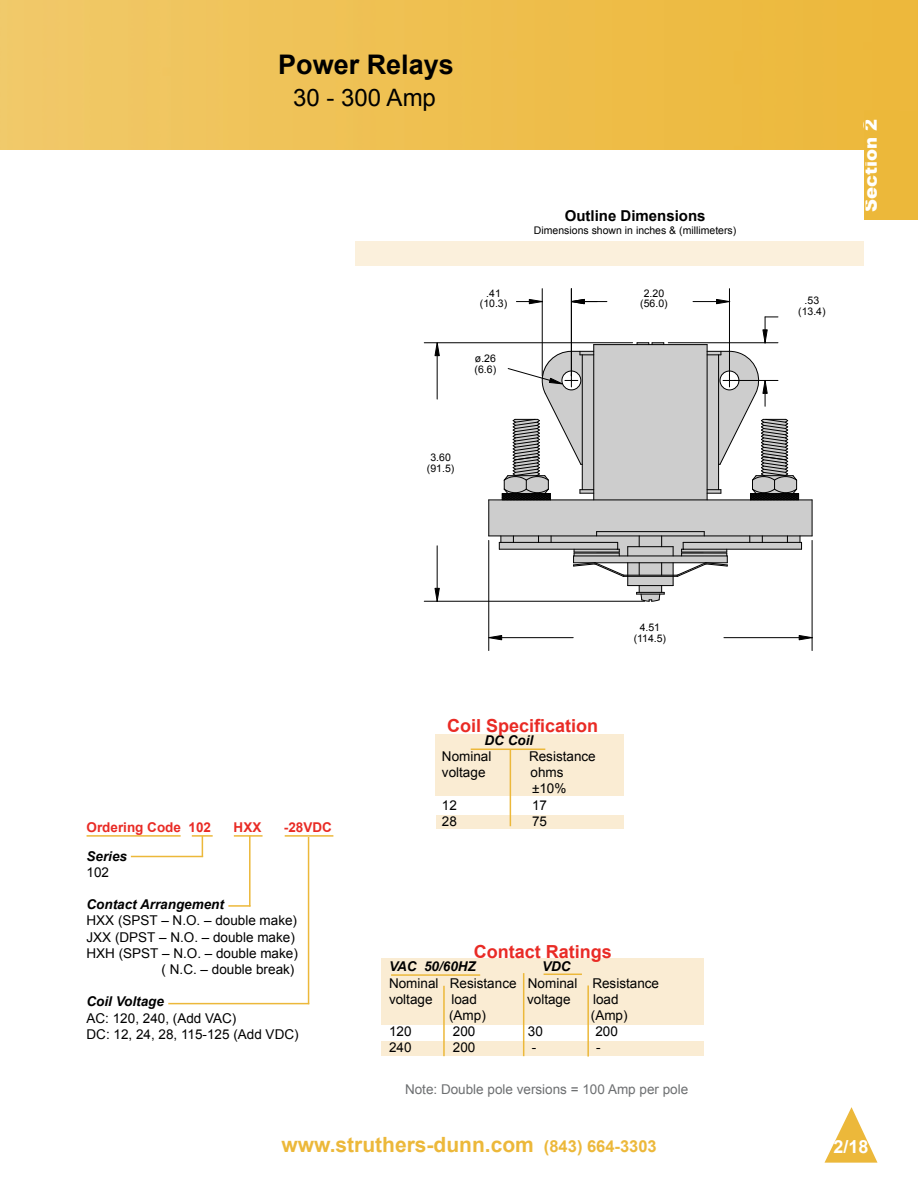
<style>
.page{position:relative;width:918px;height:1188px;background:#fff}
.page>*{position:absolute;margin:0;border:0;box-sizing:border-box;transform-origin:0 0}
.t1{font:700 27px "Arial";color:#000}
.t2{font:24px "Arial";color:#000}
.t3{font:700 21px "Arial";color:#ecb83a}
.t4{font:700 18px "Arial";color:#e92b25}
.t5{font:900 18px "Arial";color:#fff}
.t6{font:700 18px "Arial";color:#fff}
.t7{font:700 15px "Arial";color:#000}
.t8{font:13.5px/16.2px "Arial";color:#000}
.t9{font:italic 700 13.5px "Arial";color:#000}
.t10{font:13.5px "Arial";color:#6d6f71}
.t11{font:700 13.5px "Arial";color:#e92b25}
.t12{font:10.5px/10.5px "Arial";color:#000;text-align:center}
.s1{font-size:16.5px}
</style>
<div class="page">
<img style="left:0;top:0;width:918px;height:150px">
<div style="left:864px;top:111px;width:54px;height:108px;background:#ecb83a"></div>
<div style="left:355px;top:242px;width:509px;height:24px;background:#fbf0dc"></div>
<hr style="left:87px;top:835px;width:94px;height:2px;background:#ecb83a">
<hr style="left:192px;top:835px;width:21px;height:2px;background:#ecb83a">
<hr style="left:234px;top:835px;width:29px;height:2px;background:#ecb83a">
<hr style="left:285px;top:835px;width:48px;height:2px;background:#ecb83a">
<svg style="left:202px;top:837px;width:1px;height:19px"></svg>
<hr style="left:249px;top:836px;width:2px;height:71px;background:#ecb83a">
<hr style="left:308px;top:837px;width:1px;height:167px;background:#ecb83a">
<hr style="left:131px;top:856px;width:72px;height:1px;background:#ecb83a">
<hr style="left:228px;top:905px;width:23px;height:2px;background:#ecb83a">
<hr style="left:168px;top:1003px;width:141px;height:1px;background:#ecb83a">
<hr style="left:488px;top:500px;width:1px;height:36px;background:#000">
<hr style="left:812px;top:500px;width:1px;height:36px;background:#000">
<svg style="left:637px;top:342px;width:27px;height:1px"></svg>
<hr style="left:424px;top:342px;width:209px;height:1px;background:#000">
<hr style="left:424px;top:601px;width:221px;height:1px;background:#000">
<hr style="left:437px;top:356px;width:1px;height:43px;background:#000">
<hr style="left:437px;top:546px;width:1px;height:42px;background:#000">
<svg style="left:434px;top:342px;width:6px;height:14px"></svg>
<svg style="left:434px;top:588px;width:6px;height:14px"></svg>
<hr style="left:729px;top:289px;width:1px;height:87px;background:#000">
<svg style="left:693px;top:299px;width:38px;height:6px"></svg>
<hr style="left:488px;top:540px;width:1px;height:111px;background:#000">
<hr style="left:812px;top:540px;width:1px;height:111px;background:#000">
<hr style="left:502px;top:637px;width:71px;height:1px;background:#000">
<hr style="left:724px;top:637px;width:75px;height:1px;background:#000">
<svg style="left:488px;top:635px;width:14px;height:6px"></svg>
<svg style="left:798px;top:635px;width:15px;height:6px"></svg>
<hr style="left:571px;top:289px;width:1px;height:87px;background:#000">
<hr style="left:542px;top:289px;width:1px;height:87px;background:#000">
<svg style="left:570px;top:299px;width:37px;height:6px"></svg>
<svg style="left:516px;top:299px;width:27px;height:6px"></svg>
<hr style="left:668px;top:342px;width:110px;height:1px;background:#000">
<svg style="left:707px;top:317px;width:72px;height:26px"></svg>
<svg style="left:489px;top:343px;width:323px;height:258px;fill:#cdcdcd"></svg>
<svg style="left:501px;top:351px;width:93px;height:150px"></svg>
<svg style="left:825px;top:1107px;width:53px;height:56px"></svg>
<div style="left:435px;top:735px;width:189px;height:61px;background:#faecd3"></div>
<div style="left:436px;top:815px;width:188px;height:14px;background:#faecd3"></div>
<hr style="left:510px;top:750px;width:1px;height:76px;background:#ecb83a">
<hr style="left:471px;top:749px;width:74px;height:1px;background:#ecb83a">
<div style="left:382px;top:958px;width:322px;height:67px;background:#faecd3"></div>
<div style="left:381px;top:1042px;width:323px;height:14px;background:#faecd3"></div>
<hr style="left:523px;top:973px;width:1px;height:83px;background:#ecb83a">
<hr style="left:391px;top:974px;width:89px;height:2px;background:#ecb83a">
<hr style="left:544px;top:974px;width:38px;height:1px;background:#ecb83a">
<hr style="left:443px;top:986px;width:2px;height:70px;background:#ecb83a">
<hr style="left:587px;top:986px;width:2px;height:71px;background:#ecb83a">
<h1 class="t1" style="left:278px;top:46px;width:177px">Power Relays</h1>
<h2 class="t2" style="left:293px;top:82px;width:144px">30 - 300 Amp</h2>
<p class="t12" style="left:480px;top:288px;width:29px">.41 (10.3)</p>
<p class="t12" style="left:475px;top:353px;width:23px;text-align:left">ø.26 (6.6)</p>
<p class="t7" style="left:565px;top:206px;width:142px">Outline Dimensions</p>
<p class="t12" style="left:534px;top:225px;width:204px">Dimensions shown in inches &amp; (millimeters)</p>
<p class="t12" style="left:640px;top:288px;width:29px">2.20 (56.0)</p>
<p class="t12" style="left:427px;top:452px;width:29px">3.60 (91.5)</p>
<p class="t12" style="left:634px;top:622px;width:34px">4.51 (114.5)</p>
<p class="t11" style="left:87px;top:818px;width:126px">Ordering Code 102</p>
<p class="t11" style="left:234px;top:818px;width:29px">HXX</p>
<p class="t11" style="left:284px;top:818px;width:50px">-28VDC</p>
<p class="t9" style="left:87px;top:847px;width:42px">Series</p>
<p class="t8" style="left:87px;top:864px;width:24px">102</p>
<p class="t9" style="left:87px;top:896px;width:139px">Contact Arrangement</p>
<p class="t8" style="left:87px;top:913px;width:213px;text-align:right">HXX (SPST – N.O. – double make)<br>JXX (DPST – N.O. – double make)<br>HXH (SPST – N.O. – double make) ( N.C. – double break)</p>
<p class="t9" style="left:87px;top:993px;width:79px">Coil Voltage</p>
<p class="t8" style="left:87px;top:1010px;width:214px">AC: 120, 240, (Add VAC)<br>DC: 12, 24, 28, 115-125 (Add VDC)</p>
<h3 class="t4" style="left:447px;top:714px;width:153px">Coil Specification</h3>
<p class="t9" style="left:485px;top:731px;width:50px">DC Coil</p>
<p class="t8" style="left:442px;top:748px;width:51px">Nominal</p>
<p class="t8" style="left:529px;top:748px;width:68px">Resistance</p>
<p class="t8" style="left:442px;top:765px;width:45px">voltage</p>
<p class="t8" style="left:531px;top:765px;width:37px">ohms ±10%</p>
<p class="t8" style="left:442px;top:797px;width:17px">12</p>
<p class="t8" style="left:532px;top:797px;width:17px">17</p>
<p class="t8" style="left:442px;top:813px;width:17px">28</p>
<p class="t8" style="left:532px;top:813px;width:17px">75</p>
<h3 class="t4" style="left:474px;top:939px;width:140px">Contact Ratings</h3>
<p class="t9" style="left:389px;top:958px;width:88px">VAC 50/60HZ</p>
<p class="t9" style="left:542px;top:958px;width:30px">VDC</p>
<p class="t8" style="left:389px;top:975px;width:272px">Nominal Resistance Nominal Resistance voltage</p>
<p class="t8" style="left:451px;top:991px;width:27px">load</p>
<p class="t8" style="left:527px;top:991px;width:45px">voltage</p>
<p class="t8" style="left:593px;top:991px;width:27px">load</p>
<p class="t8" style="left:449px;top:1007px;width:38px">(Amp)</p>
<p class="t8" style="left:591px;top:1007px;width:38px">(Amp)</p>
<p class="t8" style="left:389px;top:1024px;width:24px">120</p>
<p class="t8" style="left:453px;top:1024px;width:24px">200</p>
<p class="t8" style="left:528px;top:1024px;width:17px">30</p>
<p class="t8" style="left:595px;top:1024px;width:24px">200</p>
<p class="t8" style="left:389px;top:1040px;width:24px">240</p>
<p class="t8" style="left:453px;top:1040px;width:24px">200</p>
<p class="t8" style="left:532px;top:1040px;width:6px">-</p>
<p class="t8" style="left:596px;top:1040px;width:6px">-</p>
<p class="t10" style="left:405px;top:1080px;width:285px">Note: Double pole versions = 100 Amp per pole</p>
<p class="t12" style="left:798px;top:296px;width:29px">.53 (13.4)</p>
<h3 class="t5" style="left:857px;top:212px;width:95px;rotate:-90deg">Section 2</h3>
<h3 class="t3" style="left:282px;top:1131px;width:377px">www.struthers-dunn.com <span class="s1">(843) 664-3303</span></h3>
<h3 class="t6" style="left:834px;top:1135px;width:37px">2/18</h3>
</div>
